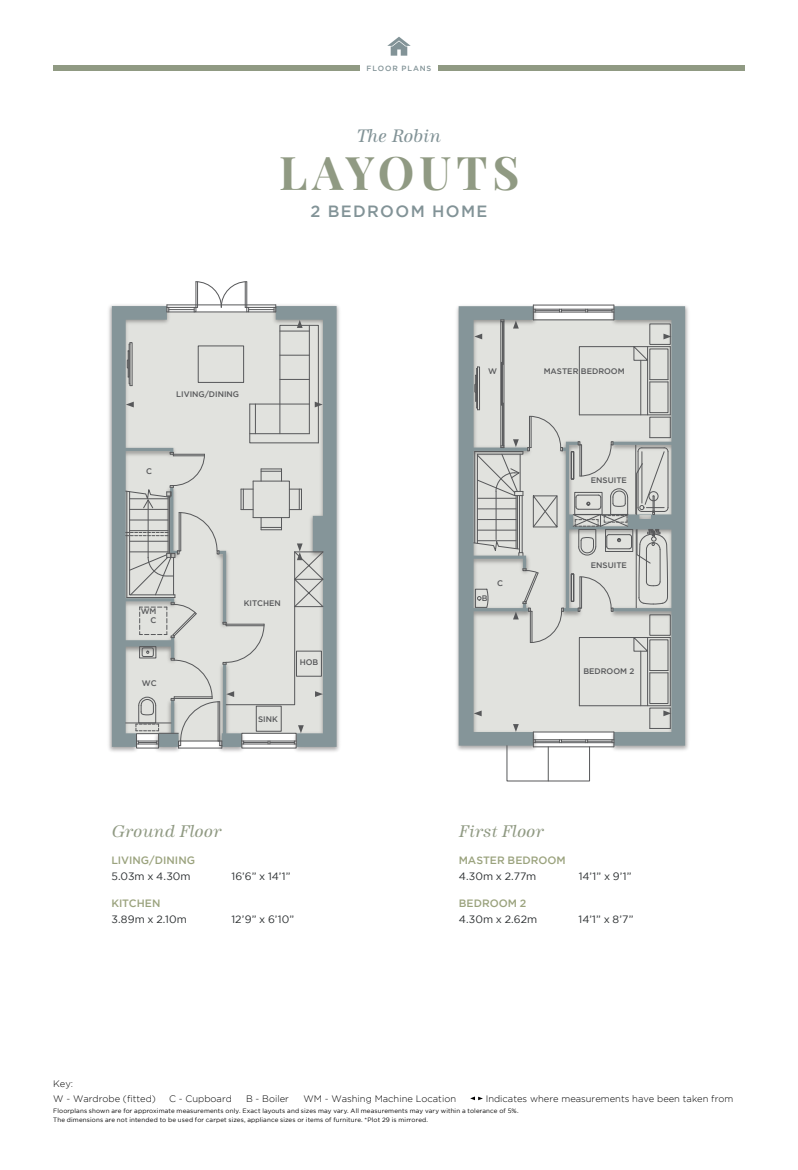
<style>
.page{position:relative;width:798px;height:1170px;background:#fff}
.page>*{position:absolute;margin:0;border:0;box-sizing:border-box;transform-origin:0 0}
.t1{font:700 46.25px "Playfair Display";letter-spacing:.11em;color:#909a83}
.t2{font:italic 18.75px "URW Antiqua T";color:#829397}
.t3{font:italic 17.5px "URW Antiqua T";color:#909a83}
.t4{font:500 16.25px "Gotham";letter-spacing:.085em;color:#829397}
.t5{font:10.62px "Gotham";color:#292d2f}
.t6{font:500 10.62px "Gotham";color:#9ba37e}
.t7{font:300 9.38px/15px "Gotham";color:#000001}
.t8{font:500 8px "Gotham";color:#57585a}
.t9{font:500 7.5px "Gotham";letter-spacing:.115em;color:#829397}
.t10{font:6.25px/8.8px "Gotham";letter-spacing:.02em;color:#000001}
</style>
<div class="page">
<img style="left:108px;top:305px;width:232px;height:447px">
<svg style="left:112px;top:281px;width:224px;height:467px;background:#cccfcd"></svg>
<img style="left:456px;top:304px;width:233px;height:447px">
<svg style="left:671px;top:306px;width:13px;height:439px;background:#86969a"></svg>
<svg style="left:458px;top:305px;width:213px;height:476px;background:#cccecc"></svg>
<svg style="left:470px;top:1096px;width:12px;height:4px"></svg>
<div style="left:438px;top:66px;width:306px;height:5px;background:#909a83"></div>
<div style="left:53px;top:66px;width:307px;height:5px;background:#909a83"></div>
<svg style="left:387px;top:37px;width:23px;height:19px"></svg>
<p class="t9" style="left:366px;top:64px;width:66px">FLOOR PLANS</p>
<h2 class="t2" style="left:357px;top:125px;width:86px">The Robin</h2>
<h1 class="t1" style="left:279px;top:143px;width:242px">LAYOUTS</h1>
<h3 class="t4" style="left:310px;top:201px;width:178px">2 BEDROOM HOME</h3>
<p class="t8" style="left:176px;top:389px;width:64px">LIVING/DINING</p>
<p class="t8" style="left:146px;top:466px;width:7px">C</p>
<p class="t8" style="left:141px;top:606px;width:17px">WM</p>
<p class="t8" style="left:150px;top:615px;width:7px">C</p>
<p class="t8" style="left:142px;top:678px;width:16px">WC</p>
<p class="t8" style="left:244px;top:598px;width:39px">KITCHEN</p>
<p class="t8" style="left:258px;top:714px;width:21px">SINK</p>
<p class="t8" style="left:299px;top:658px;width:20px">HOB</p>
<p class="t8" style="left:488px;top:366px;width:10px">W</p>
<p class="t8" style="left:481px;top:593px;width:7px">B</p>
<p class="t8" style="left:497px;top:578px;width:7px">C</p>
<p class="t8" style="left:543px;top:367px;width:82px">MASTER BEDROOM</p>
<p class="t8" style="left:590px;top:475px;width:37px">ENSUITE</p>
<p class="t8" style="left:590px;top:561px;width:37px">ENSUITE</p>
<p class="t8" style="left:583px;top:666px;width:53px">BEDROOM 2</p>
<h3 class="t3" style="left:111px;top:821px;width:112px">Ground Floor</h3>
<h3 class="t6" style="left:111px;top:853px;width:85px">LIVING/DINING</h3>
<h3 class="t5" style="left:111px;top:870px;width:81px">5.03m x 4.30m</h3>
<h3 class="t5" style="left:231px;top:870px;width:60px">16’6” x 14’1”</h3>
<h3 class="t6" style="left:111px;top:896px;width:51px">KITCHEN</h3>
<h3 class="t5" style="left:111px;top:912px;width:77px">3.89m x 2.10m</h3>
<h3 class="t5" style="left:231px;top:912px;width:64px">12’9” x 6’10”</h3>
<h3 class="t3" style="left:458px;top:821px;width:87px">First Floor</h3>
<h3 class="t6" style="left:458px;top:853px;width:108px">MASTER BEDROOM</h3>
<h3 class="t5" style="left:458px;top:870px;width:79px">4.30m x 2.77m</h3>
<h3 class="t5" style="left:578px;top:870px;width:54px">14’1” x 9’1”</h3>
<h3 class="t6" style="left:458px;top:896px;width:69px">BEDROOM 2</h3>
<h3 class="t5" style="left:458px;top:912px;width:80px">4.30m x 2.62m</h3>
<h3 class="t5" style="left:578px;top:912px;width:56px">14’1” x 8’7”</h3>
<h3 class="t7" style="left:53px;top:1075px;width:104px">Key:<br>W - Wardrobe (fitted)</h3>
<h3 class="t7" style="left:169px;top:1090px;width:64px">C - Cupboard</h3>
<h3 class="t7" style="left:246px;top:1090px;width:44px">B - Boiler</h3>
<h3 class="t7" style="left:303px;top:1090px;width:154px">WM - Washing Machine Location</h3>
<h3 class="t7" style="left:485px;top:1090px;width:249px">Indicates where measurements have been taken from</h3>
<p class="t10" style="left:53px;top:1106px;width:467px">Floorplans shown are for approximate measurements only. Exact layouts and sizes may vary. All measurements may vary within a tolerance of 5%.<br>The dimensions are not intended to be used for carpet sizes, appliance sizes or items of furniture. *Plot 29 is mirrored.</p>
</div>
